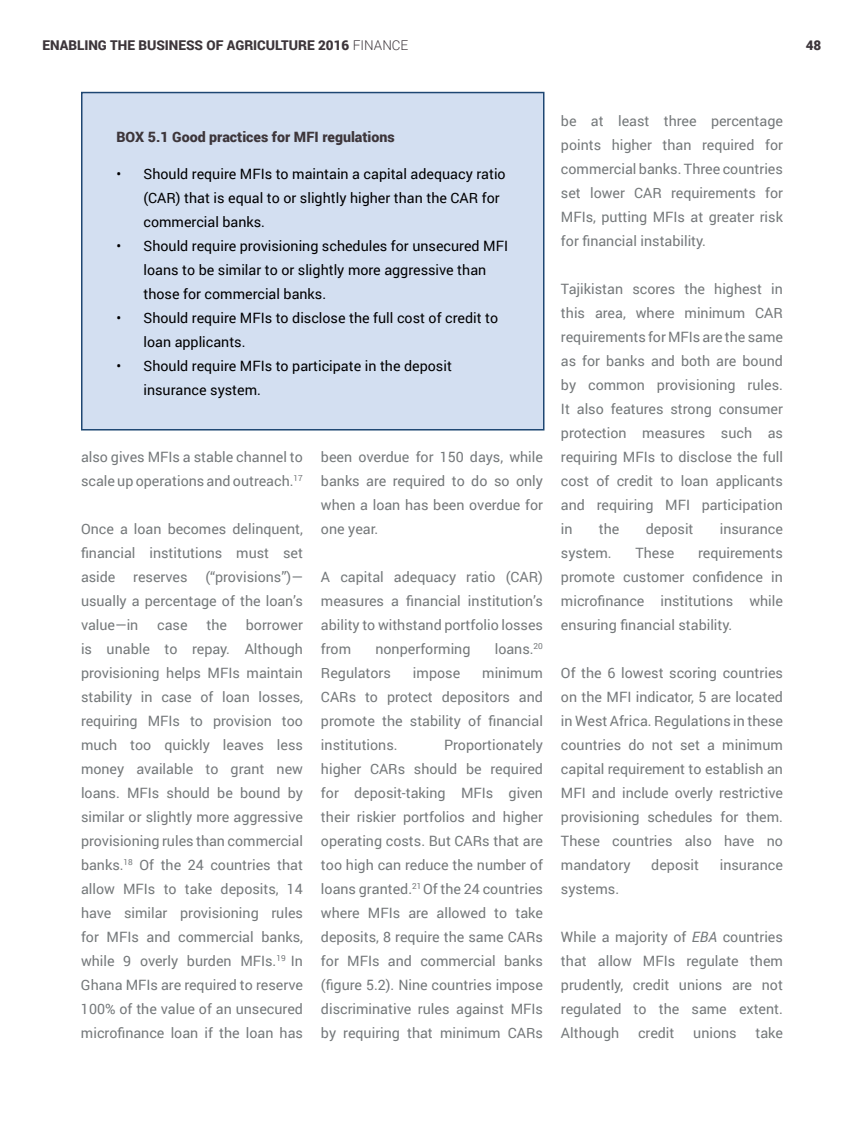
<style>
.page{position:relative;width:864px;height:1134px;background:#fff}
.page>*{position:absolute;margin:0;border:0;box-sizing:border-box;transform-origin:0 0}
.t1{font:14.25px/24px "Roboto";color:#75797b;text-align:justify}
.t2{font:14.25px/24px "Roboto";color:#000001}
.t3{font:900 14.25px "Roboto";color:#3d363b}
.t4{font:900 13.5px "Roboto";color:#3d363b}
.s1{font-weight:300}
.s2{font-style:italic}
</style>
<div class="page">
<div style="left:82px;top:93px;width:462px;height:337px;background:#d3dff1"></div>
<div style="left:81px;top:92px;width:463px;height:339px;border:2px solid #1e4773"></div>
<p class="t4" style="left:43px;top:36px;width:367px">ENABLING THE BUSINESS OF AGRICULTURE 2016 <span class="s1">FINANCE</span></p>
<p class="t4" style="left:806px;top:36px;width:17px">48</p>
<p class="t3" style="left:117px;top:127px;width:280px">BOX 5.1 Good practices for MFI regulations</p>
<p class="t2" style="left:144px;top:161px;width:364px;text-indent:-27px">• Should require MFIs to maintain a capital adequacy ratio (CAR) that is equal to or slightly higher than the CAR for commercial banks.</p>
<p class="t2" style="left:144px;top:233px;width:366px;text-indent:-27px">• Should require provisioning schedules for unsecured MFI loans to be similar to or slightly more aggressive than those for commercial banks.</p>
<p class="t2" style="left:144px;top:305px;width:356px;text-indent:-27px">• Should require MFIs to disclose the full cost of credit to loan applicants.</p>
<p class="t2" style="left:144px;top:353px;width:310px;text-indent:-27px">• Should require MFIs to participate in the deposit insurance system.</p>
<p class="t1" style="left:81px;top:444px;width:224px">also gives MFIs a stable channel to scale up operations and outreach.<sup>17</sup></p>
<p class="t1" style="left:81px;top:516px;width:224px">Once a loan becomes delinquent, financial institutions must set aside reserves (“provisions”)— usually a percentage of the loan’s value—in</p>
<p class="t1" style="left:81px;top:612px;width:224px;text-indent:165px">borrower is unable to repay. Although provisioning helps MFIs maintain stability in case of loan losses, requiring MFIs to provision too much too quickly leaves less money available to grant new loans. MFIs should be bound by similar or slightly more aggressive provisioning rules than commercial banks.<sup>18</sup> Of the 24 countries that allow MFIs to take deposits, 14 have similar provisioning rules for MFIs and commercial banks, while 9 overly burden MFIs.<sup>19</sup> In Ghana MFIs are required to reserve 100% of the value of an unsecured microfinance loan if the loan has</p>
<p class="t1" style="left:157px;top:612px;width:32px">case</p>
<p class="t1" style="left:206px;top:612px;width:22px">the</p>
<p class="t1" style="left:321px;top:444px;width:224px">been overdue for 150 days, while banks are required to do so only when a loan has been overdue for one year.</p>
<p class="t1" style="left:321px;top:564px;width:224px">A capital adequacy ratio (CAR) measures a financial institution’s ability to withstand portfolio losses from</p>
<p class="t1" style="left:375px;top:636px;width:97px">nonperforming</p>
<p class="t1" style="left:495px;top:636px;width:50px">loans.<sup>20</sup></p>
<p class="t1" style="left:321px;top:660px;width:71px">Regulators</p>
<p class="t1" style="left:413px;top:660px;width:49px">impose</p>
<p class="t1" style="left:321px;top:660px;width:224px;text-indent:161px">minimum CARs to protect depositors and promote the stability of financial institutions.</p>
<p class="t1" style="left:321px;top:732px;width:224px;text-indent:123px">Proportionately higher CARs should be required for deposit-taking MFIs given their riskier portfolios and higher operating costs. But CARs that are too high can reduce the number of loans granted.<sup>21</sup> Of the 24 countries where MFIs are allowed to take deposits, 8 require the same CARs for MFIs and commercial banks (figure 5.2). Nine countries impose discriminative rules against MFIs by requiring that minimum CARs</p>
<p class="t1" style="left:561px;top:108px;width:224px">be at least three percentage points higher than required for commercial banks. Three countries set lower CAR requirements for MFIs, putting MFIs at greater risk for financial instability.</p>
<p class="t1" style="left:561px;top:276px;width:224px">Tajikistan scores the highest in this area, where minimum CAR requirements for MFIs are the same as for banks and both are bound by common provisioning rules.<br>It also features strong consumer protection measures such as requiring MFIs to disclose the full cost of credit to loan applicants and requiring MFI participation in</p>
<p class="t1" style="left:599px;top:516px;width:22px">the</p>
<p class="t1" style="left:646px;top:516px;width:49px">deposit</p>
<p class="t1" style="left:720px;top:516px;width:65px">insurance</p>
<p class="t1" style="left:561px;top:540px;width:52px">system.</p>
<p class="t1" style="left:635px;top:540px;width:40px">These</p>
<p class="t1" style="left:561px;top:540px;width:224px;text-indent:137px">requirements promote customer confidence in microfinance institutions while ensuring financial stability.</p>
<p class="t1" style="left:561px;top:660px;width:224px">Of the 6 lowest scoring countries on the MFI indicator, 5 are located in West Africa. Regulations in these countries do not set a minimum capital requirement to establish an MFI and include overly restrictive provisioning schedules for them.<br>These countries also have no mandatory</p>
<p class="t1" style="left:651px;top:852px;width:49px">deposit</p>
<p class="t1" style="left:720px;top:852px;width:65px">insurance</p>
<p class="t1" style="left:561px;top:876px;width:60px">systems.</p>
<p class="t1" style="left:561px;top:924px;width:224px">While a majority of <span class="s2">EBA</span> countries that allow MFIs regulate them prudently, credit unions are not regulated to the same extent.<br>Although</p>
<p class="t1" style="left:638px;top:1020px;width:38px">credit</p>
<p class="t1" style="left:693px;top:1020px;width:45px">unions</p>
<p class="t1" style="left:756px;top:1020px;width:29px">take</p>
</div>
